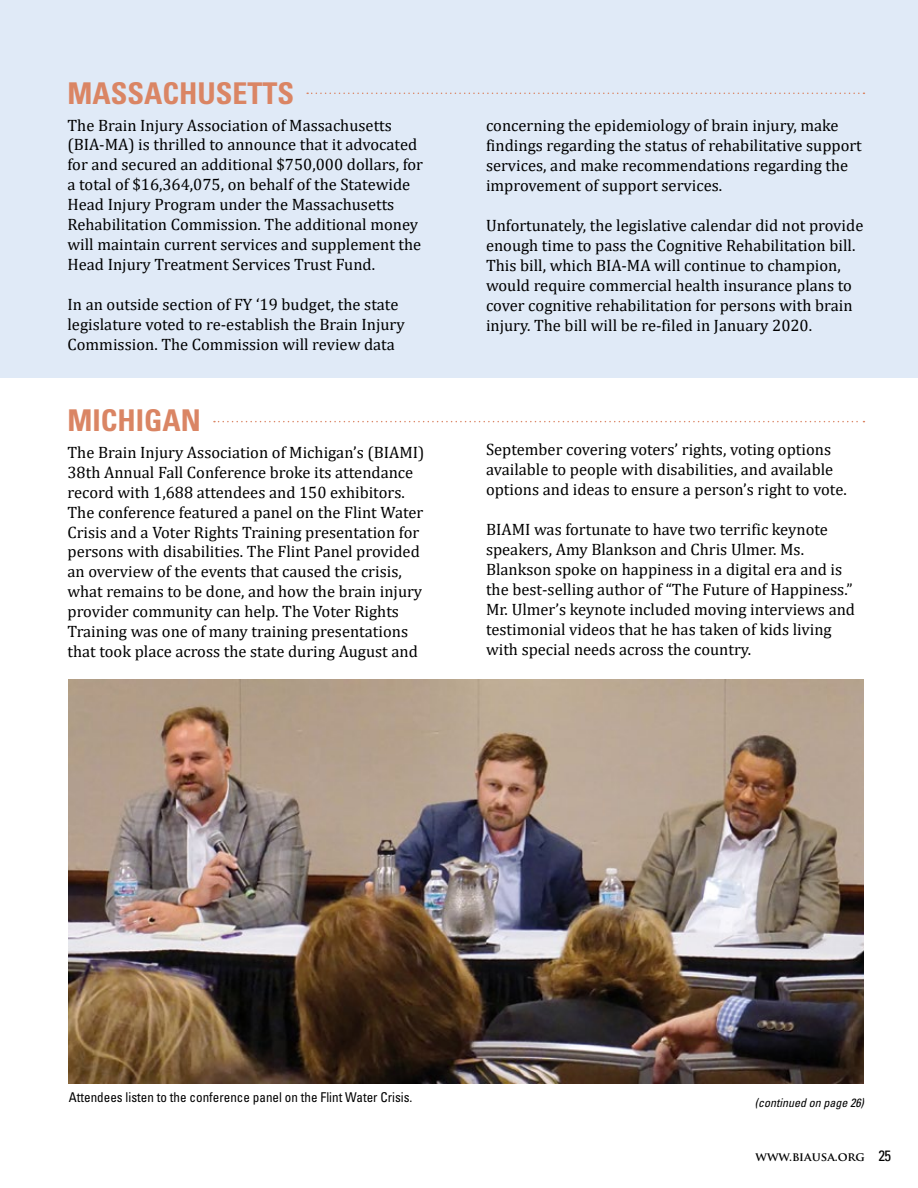
<style>
.page{position:relative;width:918px;height:1188px;background:#fff}
.page>*{position:absolute;margin:0;border:0;box-sizing:border-box;transform-origin:0 0}
.t1{font:700 condensed 30px "Univers LT Std";color:#da8564}
.t2{font:16.5px/20px "Cambria";color:#000}
.t3{font:condensed 13.5px "Univers LT Std";color:#000}
.t4{font:italic condensed 12px "Univers LT Std";color:#000}
.t5{font:700 12px "Trajan Pro";color:#000}
.s1{font-family:"Univers LT Std";font-weight:400;font-stretch:condensed;font-size:15px}
</style>
<div class="page">
<div style="left:0;top:0;width:918px;height:378px;background:#e0eaf7"></div>
<img style="left:69px;top:680px;width:795px;height:403px">
<svg style="left:214px;top:421px;width:650px;height:1px"></svg>
<svg style="left:307px;top:93px;width:557px;height:1px"></svg>
<h1 class="t1" style="left:68px;top:75px;width:228px">MASSACHUSETTS</h1>
<p class="t2" style="left:68px;top:115px;width:357px">The Brain Injury Association of Massachusetts (BIA-MA) is thrilled to announce that it advocated for and secured an additional $750,000 dollars, for a total of $16,364,075, on behalf of the Statewide Head Injury Program under the Massachusetts Rehabilitation Commission. The additional money will maintain current services and supplement the Head Injury Treatment Services Trust Fund.</p>
<p class="t2" style="left:68px;top:294px;width:339px">In an outside section of FY ‘19 budget, the state legislature voted to re-establish the Brain Injury<br>Commission. The Commission will review data</p>
<h1 class="t1" style="left:68px;top:402px;width:135px">MICHIGAN</h1>
<p class="t2" style="left:68px;top:442px;width:359px">The Brain Injury Association of Michigan’s (BIAMI)<br>38th Annual Fall Conference broke its attendance record with 1,688 attendees and 150 exhibitors.<br>The conference featured a panel on the Flint Water Crisis and a Voter Rights Training presentation for persons with disabilities. The Flint Panel provided an overview of the events that caused the crisis, what remains to be done, and how the brain injury provider community can help. The Voter Rights Training was one of many training presentations that took place across the state during August and</p>
<p class="t2" style="left:486px;top:116px;width:377px">concerning the epidemiology of brain injury, make findings regarding the status of rehabilitative support services, and make recommendations regarding the improvement of support services.</p>
<p class="t2" style="left:486px;top:215px;width:379px">Unfortunately, the legislative calendar did not provide enough time to pass the Cognitive Rehabilitation bill.<br>This bill, which BIA-MA will continue to champion, would require commercial health insurance plans to cover cognitive rehabilitation for persons with brain injury. The bill will be re-filed in January 2020.</p>
<p class="t2" style="left:486px;top:440px;width:362px">September covering voters’ rights, voting options available to people with disabilities, and available options and ideas to ensure a person’s right to vote.</p>
<p class="t2" style="left:486px;top:519px;width:371px">BIAMI was fortunate to have two terrific keynote speakers, Amy Blankson and Chris Ulmer. Ms.<br>Blankson spoke on happiness in a digital era and is the best-selling author of “The Future of Happiness.” Mr. Ulmer’s keynote included moving interviews and testimonial videos that he has taken of kids living with special needs across the country.</p>
<p class="t3" style="left:69px;top:1089px;width:345px">Attendees listen to the conference panel on the Flint Water Crisis.</p>
<p class="t4" style="left:755px;top:1095px;width:111px">(continued on page 26)</p>
<p class="t5" style="left:756px;top:1149px;width:137px">WWW.BIAUSA.ORG <span class="s1">25</span></p>
</div>
